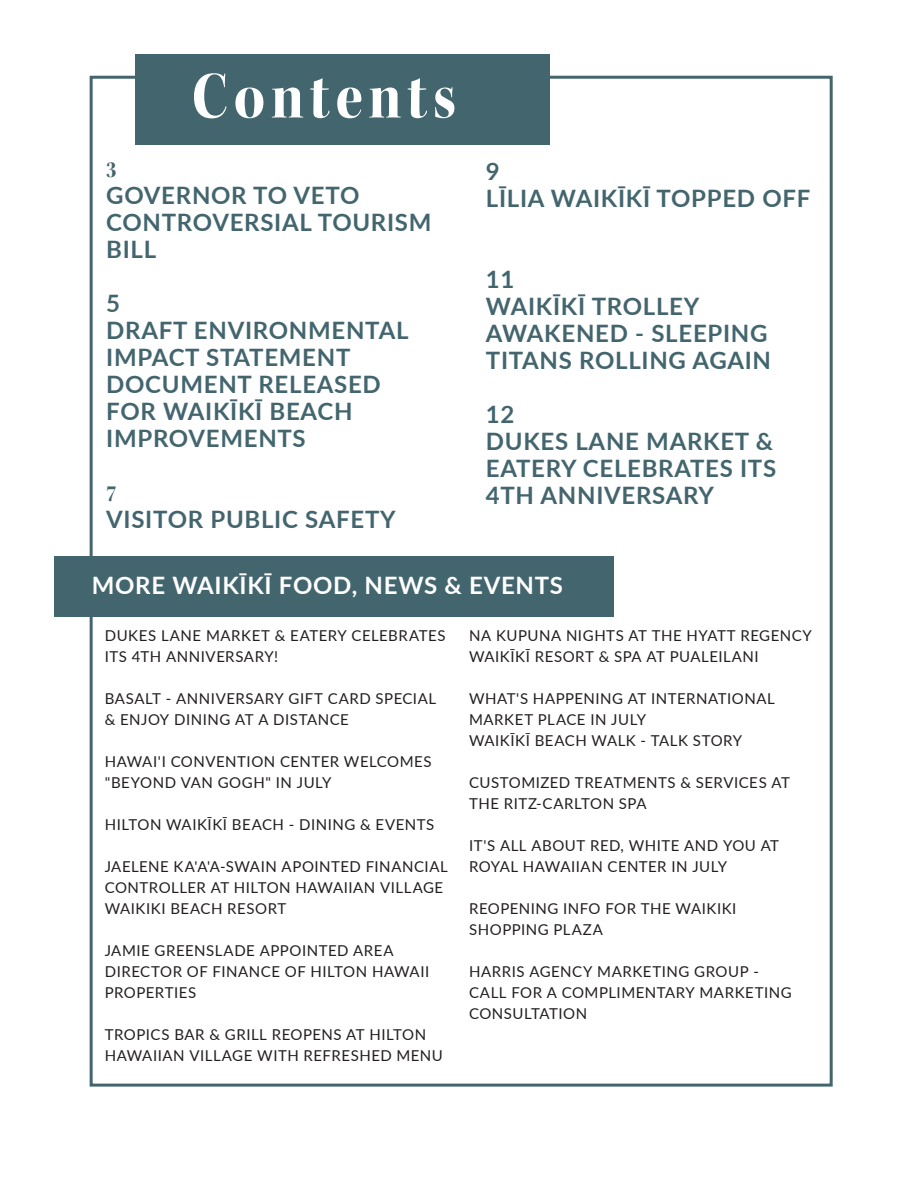
<style>
.page{position:relative;width:918px;height:1188px;background:#fff}
.page>*{position:absolute;margin:0;border:0;box-sizing:border-box;transform-origin:0 0}
.TOC_Title_Text{font:69px "Kepler Std Bold Scn Disp";letter-spacing:.08em;color:#fff}
.Masthead{font:700 24px/27px "Lato";letter-spacing:.03em;color:#43656e}
.t1{font:700 24px "Lato";letter-spacing:.03em;color:#fff}
.Masthead-2{font:24px "Kepler Std Bold Scn Disp";color:#43656e}
.t2{font:15px/21px "Lato";letter-spacing:.035em;color:#231f20}
</style>
<div class="page">
<div style="left:54px;top:556px;width:559px;height:61px;background:#43656e"></div>
<div style="left:135px;top:54px;width:415px;height:91px;background:#43656e"></div>
<p class="TOC_Title_Text" style="left:192px;top:57px;width:266px">Contents</p>
<p class="Masthead-2" style="left:106px;top:156px;width:12px">3</p>
<p class="Masthead" style="left:106px;top:181px;width:327px">GOVERNOR TO VETO<br>CONTROVERSIAL TOURISM<br>BILL</p>
<p class="Masthead" style="left:106px;top:289px;width:15px">5</p>
<p class="Masthead" style="left:106px;top:316px;width:304px">DRAFT ENVIRONMENTAL<br>IMPACT STATEMENT<br>DOCUMENT RELEASED<br>FOR WAIKĪKĪ BEACH<br>IMPROVEMENTS</p>
<p class="Masthead-2" style="left:106px;top:480px;width:12px">7</p>
<p class="Masthead" style="left:106px;top:505px;width:291px">VISITOR PUBLIC SAFETY</p>
<p class="Masthead" style="left:486px;top:157px;width:15px">9</p>
<p class="Masthead" style="left:486px;top:184px;width:326px">LĪLIA WAIKĪKĪ TOPPED OFF</p>
<p class="Masthead" style="left:486px;top:265px;width:30px">11</p>
<p class="Masthead" style="left:486px;top:292px;width:287px">WAIKĪKĪ TROLLEY<br>AWAKENED - SLEEPING<br>TITANS ROLLING AGAIN</p>
<p class="Masthead" style="left:486px;top:400px;width:30px">12</p>
<p class="Masthead" style="left:486px;top:427px;width:292px">DUKES LANE MARKET &amp;<br>EATERY CELEBRATES ITS<br>4TH ANNIVERSARY</p>
<p class="t1" style="left:92px;top:568px;width:473px">MORE WAIKĪKĪ FOOD, NEWS &amp; EVENTS</p>
<p class="t2" style="left:105px;top:624px;width:342px">DUKES LANE MARKET &amp; EATERY CELEBRATES<br>ITS 4TH ANNIVERSARY!</p>
<p class="t2" style="left:105px;top:687px;width:333px">BASALT - ANNIVERSARY GIFT CARD SPECIAL &amp; ENJOY DINING AT A DISTANCE</p>
<p class="t2" style="left:105px;top:750px;width:328px">HAWAI'I CONVENTION CENTER WELCOMES "BEYOND VAN GOGH" IN JULY</p>
<p class="t2" style="left:105px;top:813px;width:331px">HILTON WAIKĪKĪ BEACH - DINING &amp; EVENTS</p>
<p class="t2" style="left:105px;top:855px;width:345px">JAELENE KA'A'A-SWAIN APOINTED FINANCIAL<br>CONTROLLER AT HILTON HAWAIIAN VILLAGE<br>WAIKIKI BEACH RESORT</p>
<p class="t2" style="left:105px;top:939px;width:326px">JAMIE GREENSLADE APPOINTED AREA<br>DIRECTOR OF FINANCE OF HILTON HAWAII<br>PROPERTIES</p>
<p class="t2" style="left:105px;top:1023px;width:340px">TROPICS BAR &amp; GRILL REOPENS AT HILTON<br>HAWAIIAN VILLAGE WITH REFRESHED MENU</p>
<p class="t2" style="left:469px;top:624px;width:344px">NA KUPUNA NIGHTS AT THE HYATT REGENCY<br>WAIKĪKĪ RESORT &amp; SPA AT PUALEILANI</p>
<p class="t2" style="left:469px;top:687px;width:307px">WHAT'S HAPPENING AT INTERNATIONAL<br>MARKET PLACE IN JULY</p>
<p class="t2" style="left:469px;top:729px;width:275px">WAIKĪKĪ BEACH WALK - TALK STORY</p>
<p class="t2" style="left:469px;top:771px;width:322px">CUSTOMIZED TREATMENTS &amp; SERVICES AT<br>THE RITZ-CARLTON SPA</p>
<p class="t2" style="left:469px;top:834px;width:312px">IT'S ALL ABOUT RED, WHITE AND YOU AT<br>ROYAL HAWAIIAN CENTER IN JULY</p>
<p class="t2" style="left:469px;top:897px;width:269px">REOPENING INFO FOR THE WAIKIKI<br>SHOPPING PLAZA</p>
<p class="t2" style="left:469px;top:960px;width:324px">HARRIS AGENCY MARKETING GROUP -<br>CALL FOR A COMPLIMENTARY MARKETING<br>CONSULTATION</p>
</div>
